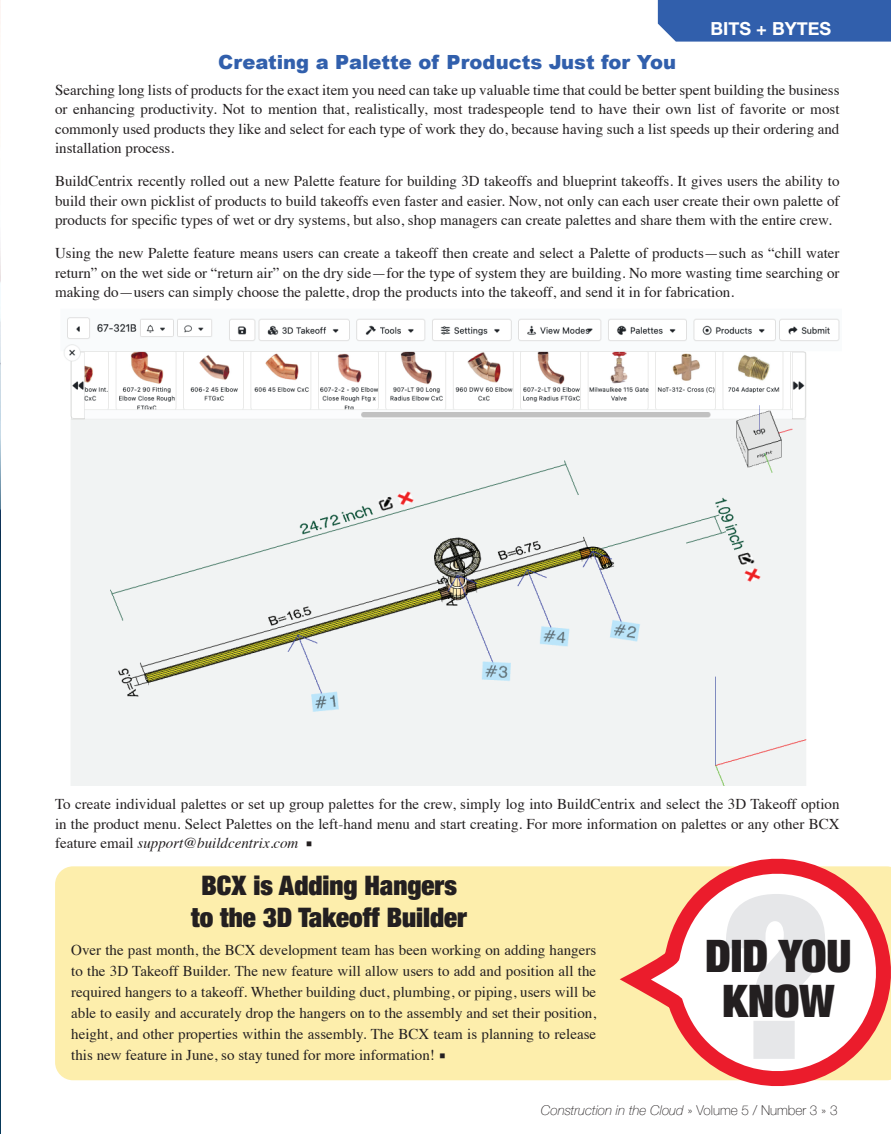
<style>
.page{position:relative;width:891px;height:1134px;background:#fff}
.page>*{position:absolute;margin:0;border:0;box-sizing:border-box;transform-origin:0 0}
.t1{font:900 condensed 226.5px "Helvetica Neue LT Std";color:#e6e7e9}
.t2{font:900 condensed 45px/45px "Helvetica Neue LT Std";color:#231f20;text-align:center}
.t3{font:900 condensed 27px/31.5px "Helvetica Neue LT Std";color:#231f20;text-align:center}
.t4{font:900 19.5px "Arial";color:#315fac}
.t5{font:700 18px "Helvetica Neue";color:#fff}
.t6{font:15px/19.5px "Times";color:#231f20;text-align:justify}
.t7{font:italic 100 13.5px "Helvetica Neue";color:#231f20}
.s1{font-style:italic}
.s2{font-family:"Minion Pro";font-size:16.5px}
.s3{font-style:normal}
</style>
<div class="page">
<hr style="left:0;top:0;width:1px;height:1134px;background:#08395a">
<img style="left:0;top:0;width:1px;height:538px">
<div style="left:55px;top:866px;width:565px;height:214px;background:#fdeeac"></div>
<img style="left:64px;top:317px;width:776px;height:469px">
<div style="left:658px;top:0;width:233px;height:42px;background:#315fac"></div>
<svg style="left:620px;top:858px;width:271px;height:228px"></svg>
<h3 class="t4" style="left:218px;top:48px;width:459px">Creating a Palette of Products Just for You</h3>
<p class="t5" style="left:711px;top:14px;width:122px">BITS + BYTES</p>
<p class="t6" style="left:55px;top:79px;width:786px">Searching long lists of products for the exact item you need can take up valuable time that could be better spent building the business or enhancing productivity. Not to mention that, realistically, most tradespeople tend to have their own list of favorite or most commonly used products they like and select for each type of work they do, because having such a list speeds up their ordering and installation process.</p>
<p class="t6" style="left:55px;top:170px;width:786px">BuildCentrix recently rolled out a new Palette feature for building 3D takeoffs and blueprint takeoffs. It gives users the ability to build their own picklist of products to build takeoffs even faster and easier. Now, not only can each user create their own palette of products for specific types of wet or dry systems, but also, shop managers can create palettes and share them with the entire crew.</p>
<p class="t6" style="left:55px;top:242px;width:786px">Using the new Palette feature means users can create a takeoff then create and select a Palette of products—such as “chill water return” on the wet side or “return air” on the dry side—for the type of system they are building. No more wasting time searching or making do—users can simply choose the palette, drop the products into the takeoff, and send it in for fabrication.</p>
<p class="t6" style="left:55px;top:793px;width:786px">To create individual palettes or set up group palettes for the crew, simply log into BuildCentrix and select the 3D Takeoff option in the product menu. Select Palettes on the left-hand menu and start creating. For more information on palettes or any other BCX feature email <span class="s1">support@buildcentrix.com</span> <span class="s2">■</span></p>
<h3 class="t3" style="left:191px;top:869px;width:277px">BCX is Adding Hangers to the 3D Takeoff Builder</h3>
<p class="t6" style="left:71px;top:939px;width:526px;line-height:21px">Over the past month, the BCX development team has been working on adding hangers to the 3D Takeoff Builder. The new feature will allow users to add and position all the required hangers to a takeoff. Whether building duct, plumbing, or piping, users will be able to easily and accurately drop the hangers on to the assembly and set their position, height, and other properties within the assembly. The BCX team is planning to release this new feature in June, so stay tuned for more information! <span class="s2">■</span></p>
<h1 class="t1" style="left:719px;top:833px;width:115px">?</h1>
<h2 class="t2" style="left:705px;top:932px;width:148px">DID YOU<br>KNOW</h2>
<p class="t7" style="left:541px;top:1100px;width:298px">Construction in the Cloud <span class="s3">» Volume 5 / Number 3 » 3</span></p>
</div>
